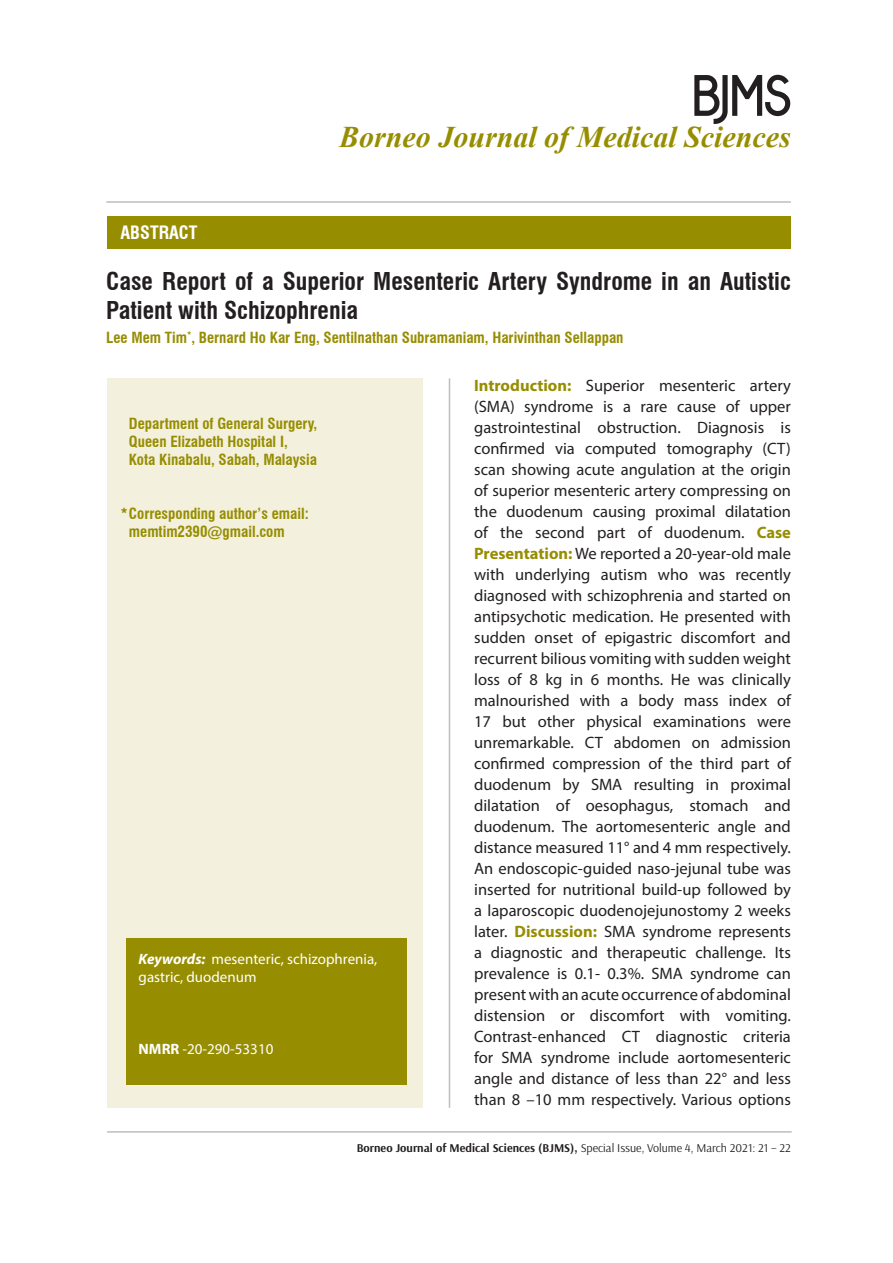
<style>
.page{position:relative;width:893px;height:1263px;background:#fff}
.page>*{position:absolute;margin:0;border:0;box-sizing:border-box;transform-origin:0 0}
.t1{font:italic 700 30px "Times New Roman";color:#978d00}
.t2{font:700 condensed 24px/28.8px "Swiss 721 BT";color:#231f20}
.t3{font:700 condensed 18px "Swiss 721 BT";color:#fff}
.t4{font:16.5px/21px "Myriad Pro";color:#231f20;text-align:justify}
.t5{font:700 condensed 15px "Swiss 721 BT";color:#978d00}
.t6{font:15px/18px "Myriad Pro";color:#fff}
.t7{font:700 12px "Arsenal";color:#231f20}
.s1{font-weight:700;font-style:italic}
.s2{font-weight:700}
.s3{font-weight:700;color:#978d00}
.s4{font-weight:400}
</style>
<div class="page">
<div style="left:107px;top:216px;width:684px;height:33px;background:#978d00"></div>
<hr style="left:106px;top:201px;width:685px;height:2px;background:#bcbec0">
<hr style="left:107px;top:1131px;width:685px;height:2px;background:#bcbec0">
<div style="left:107px;top:378px;width:315px;height:730px;background:#f3f1de"></div>
<div style="left:126px;top:938px;width:281px;height:147px;background:#978d00"></div>
<hr style="left:449px;top:378px;width:1px;height:730px;background:#bcbec0">
<svg style="left:694px;top:74px;width:97px;height:50px"></svg>
<p class="t1" style="left:339px;top:116px;width:453px">Borneo Journal of Medical Sciences</p>
<p class="t3" style="left:120px;top:222px;width:78px">ABSTRACT</p>
<p class="t2" style="left:106px;top:267px;width:686px">Case Report of a Superior Mesenteric Artery Syndrome in an Autistic<br>Patient with Schizophrenia</p>
<p class="t5" style="left:106px;top:328px;width:519px">Lee Mem Tim<sup>*</sup>, Bernard Ho Kar Eng, Sentilnathan Subramaniam, Harivinthan Sellappan</p>
<p class="t5" style="left:129px;top:414px;width:190px">Department of General Surgery,</p>
<p class="t5" style="left:129px;top:432px;width:160px">Queen Elizabeth Hospital I,</p>
<p class="t5" style="left:129px;top:450px;width:190px">Kota Kinabalu, Sabah, Malaysia</p>
<p class="t5" style="left:120px;top:504px;width:190px">*Corresponding author’s email:</p>
<p class="t5" style="left:129px;top:522px;width:157px">memtim2390@gmail.com</p>
<p class="t6" style="left:139px;top:950px;width:240px"><span class="s1">Keywords:</span> mesenteric, schizophrenia, gastric, duodenum</p>
<p class="t6" style="left:139px;top:1040px;width:136px"><span class="s2">NMRR</span> -20-290-53310</p>
<p class="t4" style="left:474px;top:375px;width:318px"><span class="s3">Introduction:</span> Superior mesenteric artery (SMA) syndrome is a rare cause of upper gastrointestinal obstruction. Diagnosis is confirmed via computed tomography (CT) scan showing acute angulation at the origin of superior mesenteric artery compressing on the duodenum causing proximal dilatation of the second part of duodenum. <span class="s3">Case Presentation:</span> We reported a 20-year-old male with underlying autism who was recently diagnosed with schizophrenia and started on antipsychotic medication. He presented with sudden onset of epigastric discomfort and recurrent bilious vomiting with sudden weight loss of 8 kg in 6 months. He was clinically malnourished with a body mass index of 17 but other physical examinations were unremarkable. CT abdomen on admission confirmed compression of the third part of duodenum by SMA resulting in proximal dilatation of oesophagus, stomach and duodenum. The aortomesenteric angle and distance measured 11° and 4 mm respectively.<br>An endoscopic-guided naso-jejunal tube was inserted for nutritional build-up followed by a laparoscopic duodenojejunostomy 2 weeks later. <span class="s3">Discussion:</span> SMA syndrome represents a diagnostic and therapeutic challenge. Its prevalence is 0.1- 0.3%. SMA syndrome can present with an acute occurrence of abdominal distension or discomfort with vomiting.<br>Contrast-enhanced CT diagnostic criteria for SMA syndrome include aortomesenteric angle and distance of less than 22° and less than 8 –10 mm respectively. Various options</p>
<p class="t7" style="left:357px;top:1141px;width:436px">Borneo Journal of Medical Sciences (BJMS), <span class="s4">Special Issue, Volume 4, March 2021: 21 – 22</span></p>
</div>
